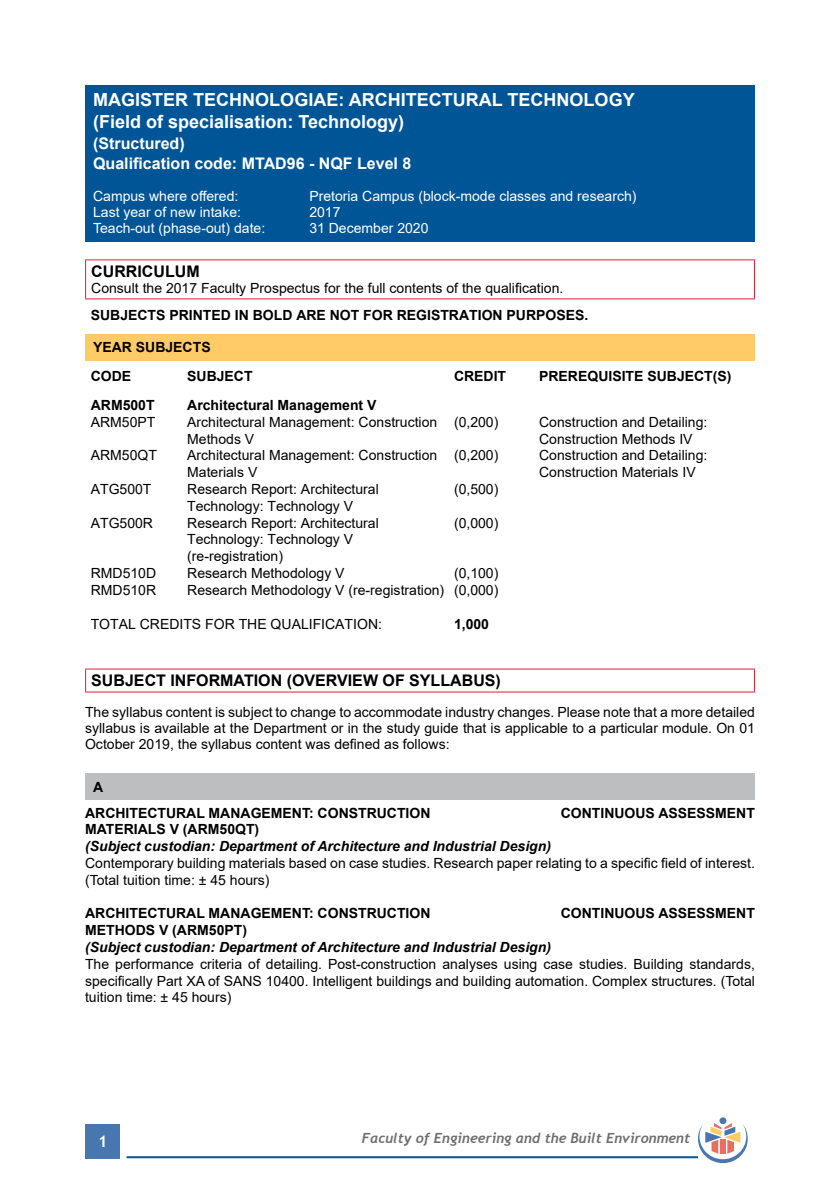
<style>
.page{position:relative;width:840px;height:1191px;background:#fff}
.page>*{position:absolute;margin:0;border:0;box-sizing:border-box;transform-origin:0 0}
.t1{font:700 18px/21.6px "Arial";color:#fff}
.t2{font:700 16px "Arial";color:#000}
.t3{font:700 16px/19.2px "Arial";color:#fff}
.t4{font:700 16px "Trebuchet MS";color:#fff}
.t5{font:14px/16.8px "Arial";color:#000}
.t6{font:700 14px/28.8px "Arial";color:#000}
.t7{font:14px "Arial";color:#fff}
.t8{font:italic 700 14px "Arial";color:#000}
.t9{font:italic 700 14px "Trebuchet";color:#6d6e71}
</style>
<div class="page">
<div style="left:86px;top:1124px;width:34px;height:34px;background:#4777ae"></div>
<hr style="left:126px;top:1156px;width:571px;height:2px;background:#005596">
<div style="left:719px;top:1117px;width:7px;height:7px;background:#4777ae;border-radius:50%"></div>
<svg style="left:697px;top:1123px;width:50px;height:40px"></svg>
<div style="left:85px;top:85px;width:669px;height:156px;background:#005596"></div>
<hr style="left:85px;top:259px;width:669px;height:1px;background:#e31837">
<hr style="left:85px;top:260px;width:1px;height:38px;background:#e31837">
<hr style="left:753px;top:260px;width:1px;height:38px;background:#e31837">
<hr style="left:85px;top:298px;width:669px;height:1px;background:#e31837">
<div style="left:85px;top:334px;width:669px;height:26px;background:#ffcb66"></div>
<hr style="left:85px;top:668px;width:669px;height:1px;background:#e31837">
<svg style="left:85px;top:669px;width:1px;height:22px"></svg>
<svg style="left:753px;top:669px;width:1px;height:22px"></svg>
<hr style="left:85px;top:691px;width:669px;height:1px;background:#e31837">
<div style="left:85px;top:773px;width:669px;height:26px;background:#bcbec0"></div>
<p class="t1" style="left:93px;top:89px;width:543px">MAGISTER TECHNOLOGIAE: ARCHITECTURAL TECHNOLOGY (Field of specialisation: Technology)</p>
<p class="t3" style="left:93px;top:134px;width:319px">(Structured)<br>Qualification code: MTAD96 - NQF Level 8</p>
<p class="t7" style="left:93px;top:187px;width:147px">Campus where offered:</p>
<p class="t7" style="left:309px;top:187px;width:328px">Pretoria Campus (block-mode classes and research)</p>
<p class="t7" style="left:93px;top:203px;width:149px">Last year of new intake:</p>
<p class="t7" style="left:309px;top:203px;width:33px">2017</p>
<p class="t7" style="left:93px;top:219px;width:173px">Teach-out (phase-out) date:</p>
<p class="t7" style="left:309px;top:219px;width:121px">31 December 2020</p>
<p class="t2" style="left:91px;top:260px;width:110px">CURRICULUM</p>
<p class="t5" style="left:91px;top:280px;width:473px">Consult the 2017 Faculty Prospectus for the full contents of the qualification.</p>
<p class="t6" style="left:91px;top:301px;width:499px">SUBJECTS PRINTED IN BOLD ARE NOT FOR REGISTRATION PURPOSES.</p>
<p class="t6" style="left:91px;top:333px;width:121px">YEAR SUBJECTS<br>CODE</p>
<p class="t6" style="left:187px;top:362px;width:67px">SUBJECT</p>
<p class="t6" style="left:454px;top:362px;width:54px">CREDIT</p>
<p class="t6" style="left:539px;top:362px;width:194px">PREREQUISITE SUBJECT(S)</p>
<p class="t6" style="left:91px;top:391px;width:65px">ARM500T</p>
<p class="t6" style="left:187px;top:391px;width:191px">Architectural Management V</p>
<p class="t5" style="left:91px;top:413px;width:66px">ARM50PT</p>
<p class="t5" style="left:187px;top:413px;width:312px">Architectural Management: Construction (0,200)</p>
<p class="t5" style="left:539px;top:413px;width:170px">Construction and Detailing:</p>
<p class="t5" style="left:187px;top:430px;width:68px">Methods V</p>
<p class="t5" style="left:539px;top:430px;width:155px">Construction Methods IV</p>
<p class="t5" style="left:91px;top:447px;width:68px">ARM50QT</p>
<p class="t5" style="left:187px;top:447px;width:312px">Architectural Management: Construction (0,200)</p>
<p class="t5" style="left:539px;top:447px;width:170px">Construction and Detailing:</p>
<p class="t5" style="left:187px;top:464px;width:72px">Materials V</p>
<p class="t5" style="left:539px;top:464px;width:158px">Construction Materials IV</p>
<p class="t5" style="left:91px;top:480px;width:62px">ATG500T</p>
<p class="t5" style="left:187px;top:480px;width:193px">Research Report: Architectural</p>
<p class="t5" style="left:454px;top:480px;width:46px">(0,500)</p>
<p class="t5" style="left:187px;top:497px;width:167px">Technology: Technology V</p>
<p class="t5" style="left:91px;top:514px;width:64px">ATG500R</p>
<p class="t5" style="left:187px;top:514px;width:193px">Research Report: Architectural</p>
<p class="t5" style="left:453px;top:514px;width:46px">(0,000)</p>
<p class="t5" style="left:187px;top:531px;width:167px">Technology: Technology V (re-registration)</p>
<p class="t5" style="left:91px;top:564px;width:67px">RMD510D</p>
<p class="t5" style="left:187px;top:564px;width:159px">Research Methodology V</p>
<p class="t5" style="left:453px;top:564px;width:46px">(0,100)</p>
<p class="t5" style="left:91px;top:581px;width:67px">RMD510R</p>
<p class="t5" style="left:187px;top:581px;width:312px">Research Methodology V (re-registration) (0,000)</p>
<p class="t5" style="left:91px;top:615px;width:292px">TOTAL CREDITS FOR THE QUALIFICATION:</p>
<p class="t6" style="left:453px;top:609px;width:37px">1,000</p>
<p class="t2" style="left:91px;top:669px;width:411px">SUBJECT INFORMATION (OVERVIEW OF SYLLABUS)</p>
<p class="t5" style="left:85px;top:704px;width:671px;line-height:16px;text-align:justify">The syllabus content is subject to change to accommodate industry changes. Please note that a more detailed syllabus is available at the Department or in the study guide that is applicable to a particular module. On 01<br>October 2019, the syllabus content was defined as follows:</p>
<p class="t6" style="left:85px;top:774px;width:347px;line-height:26px;text-indent:8px">A<br>ARCHITECTURAL MANAGEMENT: CONSTRUCTION</p>
<p class="t6" style="left:560px;top:798px;width:195px">CONTINUOUS ASSESSMENT</p>
<p class="t6" style="left:85px;top:815px;width:175px">MATERIALS V (ARM50QT)</p>
<p class="t8" style="left:85px;top:837px;width:467px">(Subject custodian: Department of Architecture and Industrial Design)</p>
<p class="t5" style="left:85px;top:854px;width:671px">Contemporary building materials based on case studies. Research paper relating to a specific field of interest. (Total tuition time: ± 45 hours)</p>
<p class="t6" style="left:85px;top:899px;width:347px">ARCHITECTURAL MANAGEMENT: CONSTRUCTION</p>
<p class="t6" style="left:560px;top:899px;width:195px">CONTINUOUS ASSESSMENT</p>
<p class="t6" style="left:85px;top:916px;width:163px">METHODS V (ARM50PT)</p>
<p class="t8" style="left:85px;top:937px;width:467px">(Subject custodian: Department of Architecture and Industrial Design)</p>
<p class="t5" style="left:85px;top:955px;width:671px;text-align:justify">The performance criteria of detailing. Post-construction analyses using case studies. Building standards, specifically Part XA of SANS 10400. Intelligent buildings and building automation. Complex structures. (Total tuition time: ± 45 hours)</p>
<p class="t4" style="left:98px;top:1131px;width:11px">1</p>
<p class="t9" style="left:362px;top:1129px;width:329px">Faculty of Engineering and the Built Environment</p>
</div>
